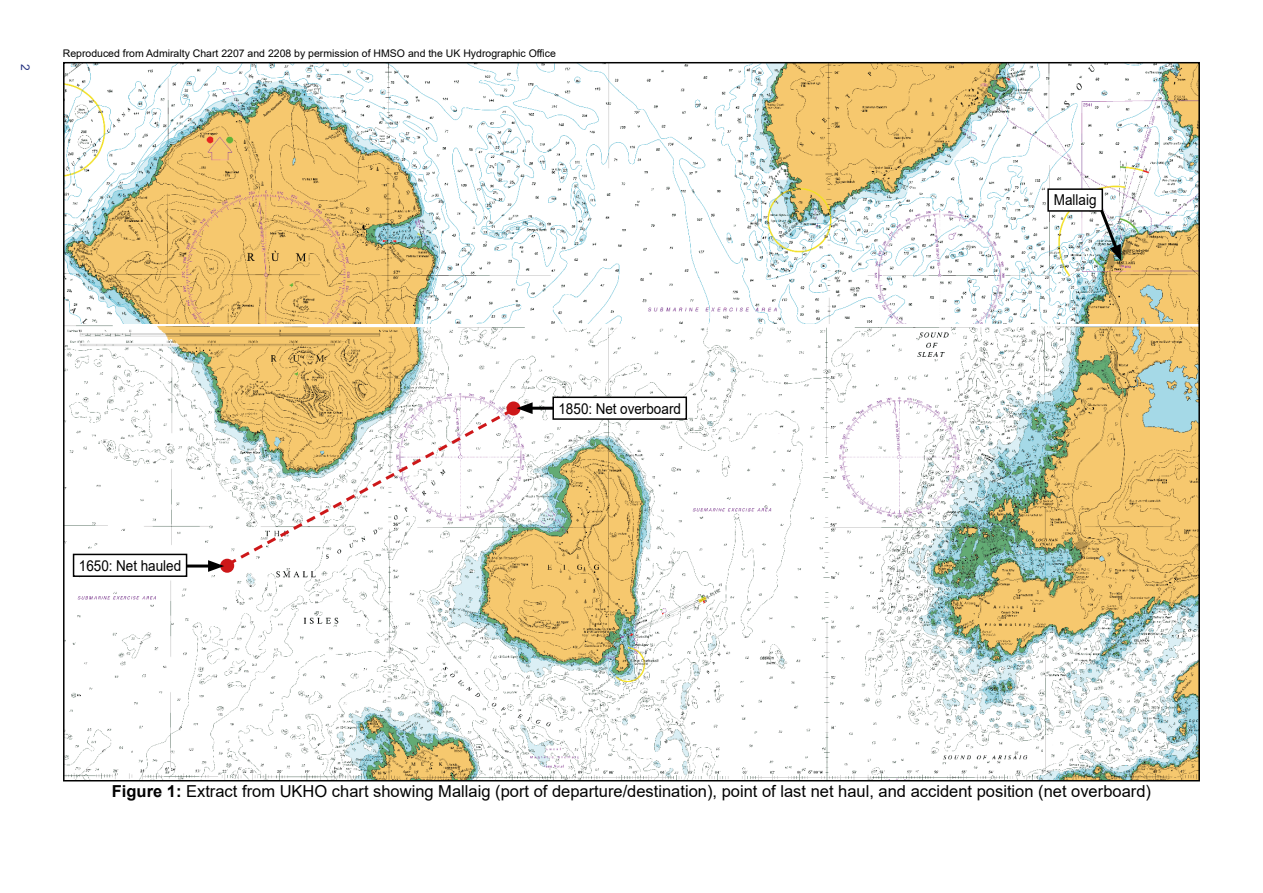
<style>
.page{position:relative;width:1263px;height:893px;background:#fff}
.page>*{position:absolute;margin:0;border:0;box-sizing:border-box;transform-origin:0 0}
.t1{font:16.5px "Arial MT2";color:#000}
.t2{font:15px "Arial MT2";color:#000;scale:.9 1}
.t3{font:12px "Arial MT2";color:#283583}
.Fig_CourtesyText{font:10.5px "Arial";color:#000}
.s1{font-family:"Arial Bold MT2"}
</style>
<div class="page">
<img style="left:66px;top:65px;width:1131px;height:713px">
<svg style="left:224px;top:406px;width:293px;height:162px"></svg>
<div style="left:508px;top:403px;width:11px;height:11px;background:#cd1719;border-radius:50%"></div>
<div style="left:506px;top:401px;width:14px;height:14px;border:3px solid #cd1719;border-radius:50%"></div>
<div style="left:222px;top:560px;width:11px;height:11px;background:#cd1719;border-radius:50%"></div>
<div style="left:220px;top:559px;width:14px;height:14px;border:3px solid #cd1719;border-radius:50%"></div>
<hr style="left:181px;top:564px;width:33px;height:3px;background:#000">
<svg style="left:208px;top:560px;width:16px;height:12px"></svg>
<hr style="left:527px;top:407px;width:33px;height:3px;background:#000">
<svg style="left:516px;top:402px;width:17px;height:12px"></svg>
<svg style="left:1094px;top:197px;width:27px;height:64px"></svg>
<div style="left:74px;top:554px;width:113px;height:22px;background:#fff"></div>
<div style="left:73px;top:554px;width:114px;height:23px;border:2px solid #000"></div>
<div style="left:553px;top:397px;width:133px;height:22px;background:#fff"></div>
<div style="left:552px;top:397px;width:135px;height:23px;border:2px solid #000"></div>
<div style="left:1048px;top:189px;width:54px;height:22px;background:#fff"></div>
<div style="left:1047px;top:188px;width:56px;height:24px;border:2px solid #000"></div>
<p class="t3" style="left:34px;top:64px;width:8px;rotate:90deg">2</p>
<p class="Fig_CourtesyText" style="left:63px;top:46px;width:495px">Reproduced from Admiralty Chart 2207 and 2208 by permission of HMSO and the UK Hydrographic Office</p>
<p class="t2" style="left:79px;top:555px;width:115px">1650: Net hauled</p>
<p class="t2" style="left:558px;top:398px;width:138px">1850: Net overboard</p>
<p class="t2" style="left:1054px;top:190px;width:49px">Mallaig</p>
<p class="t1" style="left:112px;top:780px;width:1041px"><span class="s1">Figure 1:</span> Extract from UKHO chart showing Mallaig (port of departure/destination), point of last net haul, and accident position (net overboard)</p>
</div>
